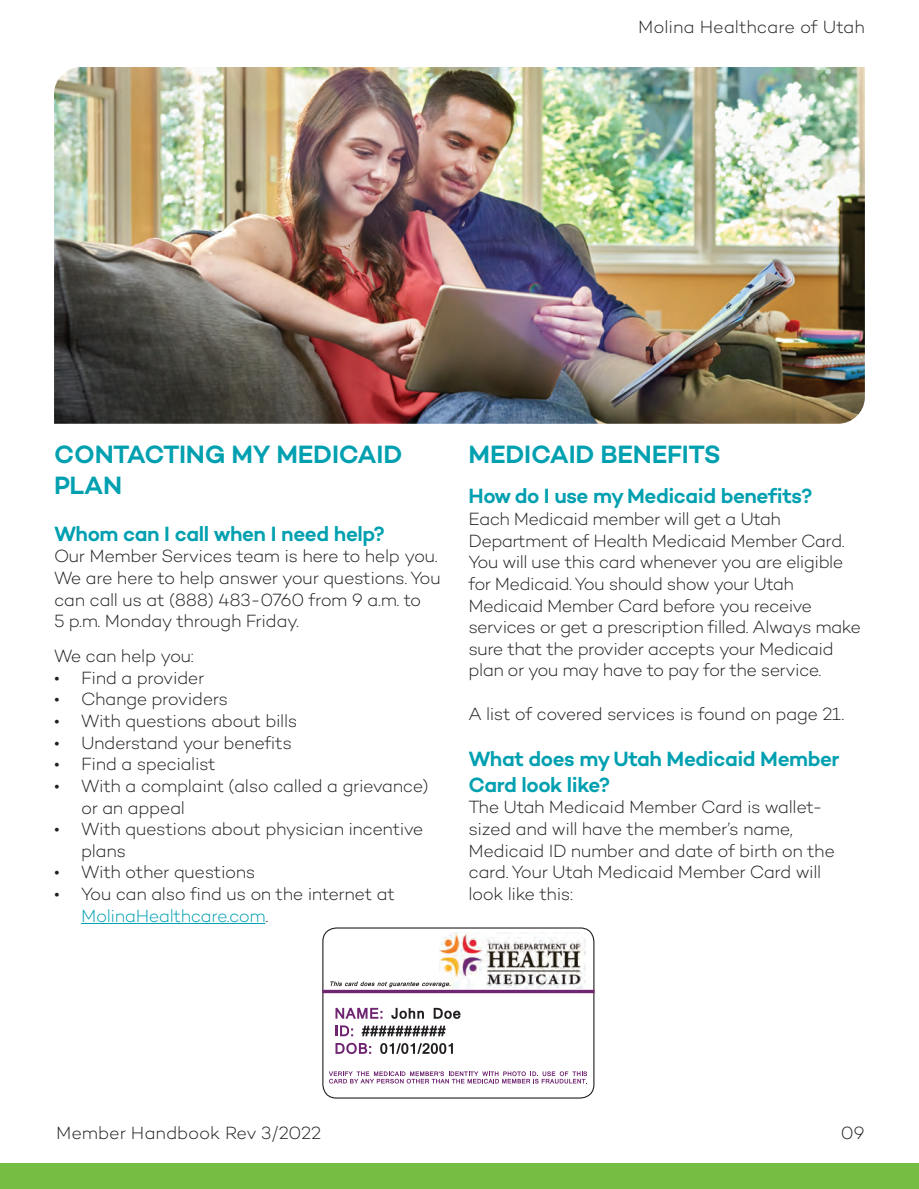
<style>
.page{position:relative;width:919px;height:1189px;background:#fff}
.page>*{position:absolute;margin:0;border:0;box-sizing:border-box;transform-origin:0 0}
.t1{font:600 25.5px/30.6px "Campton";letter-spacing:-.01em;color:#00a0b0}
.t2{font:600 21px/25.2px "Campton";letter-spacing:-.02em;color:#00a0b0}
.t3{font:300 18px/21.6px "Campton";letter-spacing:-.03em;color:#231f20}
.t4{font:300 18px "Campton";letter-spacing:-.01em;color:#231f20}
.t5{font:300 18px "Campton";color:#231f20}
.s1{color:#00a0b0}
</style>
<div class="page">
<div style="left:0;top:1162px;width:918px;height:26px;background:#75bd43"></div>
<hr style="left:81px;top:922px;width:184px;height:1px;background:#00a0b0">
<img style="left:54px;top:67px;width:810px;height:356px">
<svg style="left:322px;top:927px;width:272px;height:171px"></svg>
<hr style="left:322px;top:989px;width:272px;height:3px;background:#6f2571">
<svg style="left:391px;top:1007px;width:32px;height:11px"></svg>
<svg style="left:433px;top:1007px;width:27px;height:11px"></svg>
<svg style="left:361px;top:1025px;width:84px;height:10px"></svg>
<svg style="left:380px;top:1042px;width:72px;height:11px"></svg>
<svg style="left:328px;top:1070px;width:258px;height:13px"></svg>
<img style="left:439px;top:932px;width:146px;height:56px">
<svg style="left:330px;top:981px;width:120px;height:5px"></svg>
<svg style="left:335px;top:1007px;width:47px;height:11px"></svg>
<svg style="left:335px;top:1025px;width:18px;height:10px"></svg>
<svg style="left:335px;top:1042px;width:36px;height:11px"></svg>
<p class="t5" style="left:637px;top:16px;width:228px">Molina Healthcare of Utah</p>
<h2 class="t1" style="left:54px;top:438px;width:349px">CONTACTING MY MEDICAID<br>PLAN</h2>
<h3 class="t2" style="left:54px;top:520px;width:332px">Whom can I call when I need help?</h3>
<p class="t3" style="left:54px;top:545px;width:388px">Our Member Services team is here to help you.<br>We are here to help answer your questions. You can call us at (888) 483-0760 from 9 a.m. to<br>5 p.m. Monday through Friday.</p>
<p class="t3" style="left:54px;top:644px;width:141px">We can help you:</p>
<p class="t3" style="left:54px;top:666px;width:152px">• Find a provider</p>
<p class="t3" style="left:54px;top:688px;width:175px">• Change providers</p>
<p class="t3" style="left:54px;top:709px;width:245px">• With questions about bills</p>
<p class="t3" style="left:54px;top:731px;width:239px">• Understand your benefits</p>
<p class="t3" style="left:54px;top:752px;width:163px">• Find a specialist</p>
<p class="t3" style="left:81px;top:774px;width:349px;text-indent:-27px">• With a complaint (also called a grievance) or an appeal</p>
<p class="t3" style="left:81px;top:817px;width:344px;text-indent:-27px">• With questions about physician incentive plans</p>
<p class="t3" style="left:54px;top:860px;width:203px">• With other questions</p>
<p class="t3" style="left:81px;top:882px;width:315px;text-indent:-27px">• You can also find us on the internet at<br><span class="s1">MolinaHealthcare.com</span>.</p>
<h2 class="t1" style="left:468px;top:438px;width:254px">MEDICAID BENEFITS</h2>
<h3 class="t2" style="left:468px;top:483px;width:345px">How do I use my Medicaid benefits?</h3>
<p class="t3" style="left:468px;top:507px;width:394px">Each Medicaid member will get a Utah Department of Health Medicaid Member Card.<br>You will use this card whenever you are eligible for Medicaid. You should show your Utah Medicaid Member Card before you receive services or get a prescription filled. Always make sure that the provider accepts your Medicaid plan or you may have to pay for the service.</p>
<p class="t3" style="left:468px;top:702px;width:377px">A list of covered services is found on page 21.</p>
<h3 class="t2" style="left:468px;top:746px;width:372px">What does my Utah Medicaid Member<br>Card look like?</h3>
<p class="t3" style="left:468px;top:795px;width:368px">The Utah Medicaid Member Card is wallet&shy;sized and will have the member’s name, Medicaid ID number and date of birth on the card. Your Utah Medicaid Member Card will look like this:</p>
<p class="t4" style="left:56px;top:1121px;width:266px">Member Handbook Rev 3/2022</p>
<p class="t3" style="left:840px;top:1121px;width:26px">09</p>
</div>
